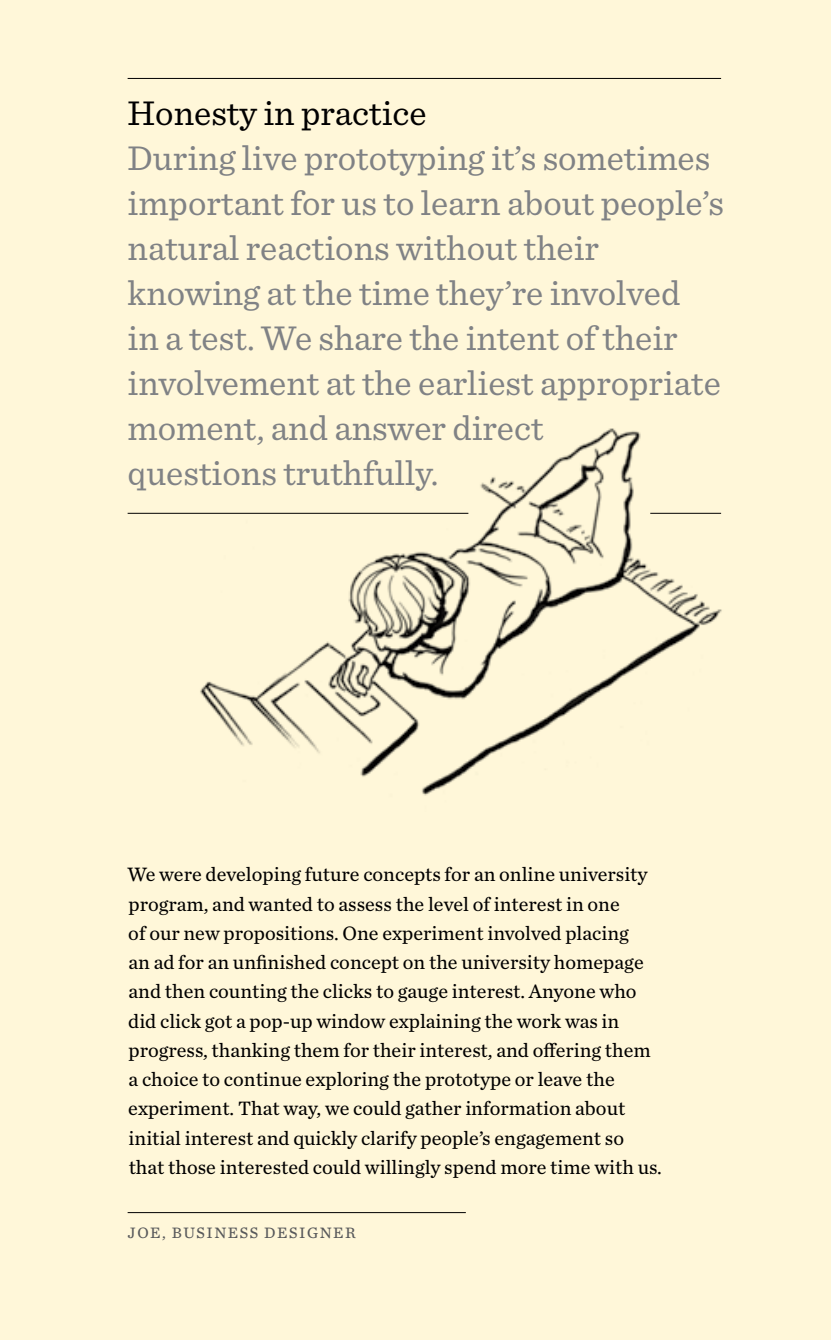
<style>
.page{position:relative;width:831px;height:1340px;background:#fff}
.page>*{position:absolute;margin:0;border:0;box-sizing:border-box;transform-origin:0 0}
.t1{font:36px/45px "Sentinel";color:#808285}
.t2{font:36px "Sentinel";color:#000}
.t3{font:20.25px/29.2px "Chronicle Text G2";color:#000}
.t4{font:15.75px "Chronicle Text G3";letter-spacing:.1em;color:#58595b}
</style>
<div class="page">
<div style="left:0;top:0;width:831px;height:1339px;background:#fff7d9"></div>
<img style="left:177px;top:428px;width:545px;height:368px">
<hr style="left:128px;top:1212px;width:338px;height:1px;background:#000">
<hr style="left:128px;top:78px;width:593px;height:1px;background:#000">
<hr style="left:650px;top:513px;width:71px;height:1px;background:#000">
<hr style="left:128px;top:513px;width:340px;height:1px;background:#000">
<h1 class="t2" style="left:128px;top:85px;width:300px">Honesty in practice</h1>
<p class="t1" style="left:128px;top:133px;width:598px">During live prototyping it’s sometimes important for us to learn about people’s natural reactions without their knowing at the time they’re involved<br>in a test. We share the intent of their involvement at the earliest appropriate moment, and answer direct<br>questions truthfully.</p>
<p class="t3" style="left:127px;top:859px;width:536px">We were developing future concepts for an online university program, and wanted to assess the level of interest in one<br>of our new propositions. One experiment involved placing<br>an ad for an unfinished concept on the university homepage and then counting the clicks to gauge interest. Anyone who did click got a pop-up window explaining the work was in progress, thanking them for their interest, and offering them a choice to continue exploring the prototype or leave the experiment. That way, we could gather information about initial interest and quickly clarify people’s engagement so that those interested could willingly spend more time with us.</p>
<p class="t4" style="left:128px;top:1220px;width:229px">JOE, BUSINESS DESIGNER</p>
</div>
